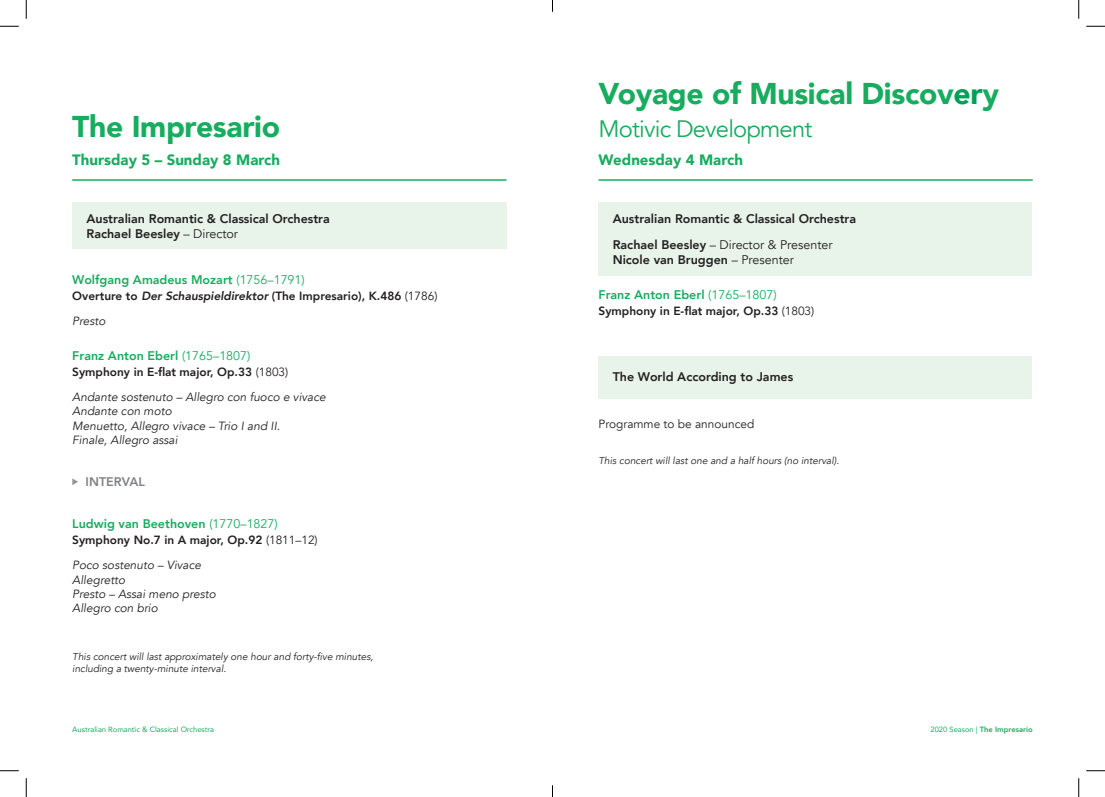
<style>
.page{position:relative;width:1105px;height:797px;background:#fff}
.page>*{position:absolute;margin:0;border:0;box-sizing:border-box;transform-origin:0 0}
.t1{font:900 30px "Avenir";letter-spacing:-.01em;color:#18ac5f}
.t2{font:23.75px "Avenir";letter-spacing:-.035em;color:#18ac5f}
.t3{font:900 15px "Avenir";color:#18ac5f}
.t4{font:800 12.5px/15px "Avenir";color:#231f20}
.t5{font:800 12.5px "Avenir";color:#18ac5f}
.t6{font:800 12.5px "Avenir";color:#808285}
.t7{font:italic 11.88px/14.4px "Avenir";color:#231f20}
.t8{font:800 11.88px/25px "Avenir";color:#231f20}
.t9{font:11.88px "Avenir";color:#231f20}
.t10{font:italic 10px/12.5px "Avenir";color:#231f20}
.t11{font:7.62px "Avenir";color:#18ac5f}
.t12{font:800 7.62px "Avenir";color:#18ac5f}
.s1{font-weight:400}
.s2{font-style:italic}
.s3{font-weight:400;font-style:italic}
.s4{font-weight:800;font-style:normal}
.s5{font-style:normal}
.s6{color:#00a056}
</style>
<div class="page">
<div style="left:72px;top:202px;width:434px;height:47px;background:#e8f3ea"></div>
<div style="left:598px;top:202px;width:434px;height:73px;background:#e8f3ea"></div>
<div style="left:598px;top:356px;width:434px;height:43px;background:#e8f3ea"></div>
<svg style="left:72px;top:478px;width:6px;height:7px"></svg>
<hr style="left:598px;top:179px;width:435px;height:1px;background:#18ac5f">
<hr style="left:72px;top:179px;width:434px;height:1px;background:#18ac5f">
<svg style="left:0;top:25px;width:19px;height:2px"></svg>
<svg style="left:1086px;top:25px;width:19px;height:2px"></svg>
<svg style="left:0;top:770px;width:19px;height:1px"></svg>
<svg style="left:1086px;top:770px;width:19px;height:1px"></svg>
<svg style="left:25px;top:0;width:2px;height:19px"></svg>
<svg style="left:25px;top:778px;width:2px;height:19px"></svg>
<svg style="left:1078px;top:0;width:1px;height:19px"></svg>
<svg style="left:1078px;top:778px;width:1px;height:19px"></svg>
<svg style="left:552px;top:785px;width:1px;height:12px"></svg>
<h1 class="t1" style="left:72px;top:101px;width:209px">The Impresario</h1>
<p class="t3" style="left:72px;top:147px;width:209px">Thursday 5 – Sunday 8 March</p>
<p class="t4" style="left:86px;top:211px;width:245px">Australian Romantic &amp; Classical Orchestra<br>Rachael Beesley <span class="s1">– Director</span></p>
<p class="t5" style="left:72px;top:269px;width:234px">Wolfgang Amadeus Mozart <span class="s1">(1756–1791)</span></p>
<p class="t8" style="left:72px;top:283px;width:367px">Overture to <span class="s2">Der Schauspieldirektor</span> (The Impresario), K.486 <span class="s1">(1786)<br></span><span class="s3">Presto</span></p>
<p class="t5" style="left:72px;top:346px;width:180px">Franz Anton Eberl <span class="s1">(1765–1807)</span></p>
<p class="t7" style="left:72px;top:359px;width:255px;line-height:25px"><span class="s4">Symphony in E-flat major, Op.33</span> <span class="s5">(1803)<br></span>Andante sostenuto – Allegro con fuoco e vivace</p>
<p class="t7" style="left:72px;top:404px;width:209px">Andante con moto<br>Menuetto, Allegro vivace – Trio I and II.<br>Finale, Allegro assai</p>
<p class="t6" style="left:86px;top:472px;width:61px">INTERVAL</p>
<p class="t5" style="left:72px;top:514px;width:207px">Ludwig van Beethoven <span class="s1">(1770–1827)</span></p>
<p class="t8" style="left:72px;top:527px;width:247px">Symphony No.7 in A major, Op.92 <span class="s1">(1811–12)<br></span><span class="s3">Poco sostenuto – Vivace</span></p>
<p class="t7" style="left:72px;top:572px;width:145px">Allegretto<br>Presto – Assai meno presto<br>Allegro con brio</p>
<p class="t10" style="left:72px;top:650px;width:303px">This concert will last approximately one hour and forty-five minutes, including a twenty-minute interval.</p>
<h1 class="t1" style="left:598px;top:68px;width:402px">Voyage of Musical Discov<span class="s6">er</span>y</h1>
<h2 class="t2" style="left:598px;top:115px;width:215px">Motivic Development</h2>
<p class="t3" style="left:598px;top:147px;width:146px">Wednesday 4 March</p>
<p class="t4" style="left:613px;top:206px;width:245px;line-height:25.6px">Australian Romantic &amp; Classical Orchestra<br>Rachael Beesley <span class="s1">– Director &amp; Presenter</span></p>
<p class="t4" style="left:613px;top:252px;width:183px">Nicole van Bruggen <span class="s1">– Presenter</span></p>
<p class="t5" style="left:598px;top:284px;width:180px">Franz Anton Eberl <span class="s1">(1765–1807)</span></p>
<p class="t8" style="left:598px;top:298px;width:217px">Symphony in E-flat major, Op.33 <span class="s1">(1803)</span></p>
<p class="t4" style="left:613px;top:369px;width:182px">The World According to James</p>
<p class="t9" style="left:598px;top:416px;width:157px">Programme to be announced</p>
<p class="t10" style="left:598px;top:455px;width:242px">This concert will last one and a half hours (no interval).</p>
<p class="t11" style="left:72px;top:723px;width:143px">Australian Romantic &amp; Classical Orchestra</p>
<p class="t12" style="left:930px;top:723px;width:104px"><span class="s1">2020 Season |</span> The Impresario</p>
</div>
